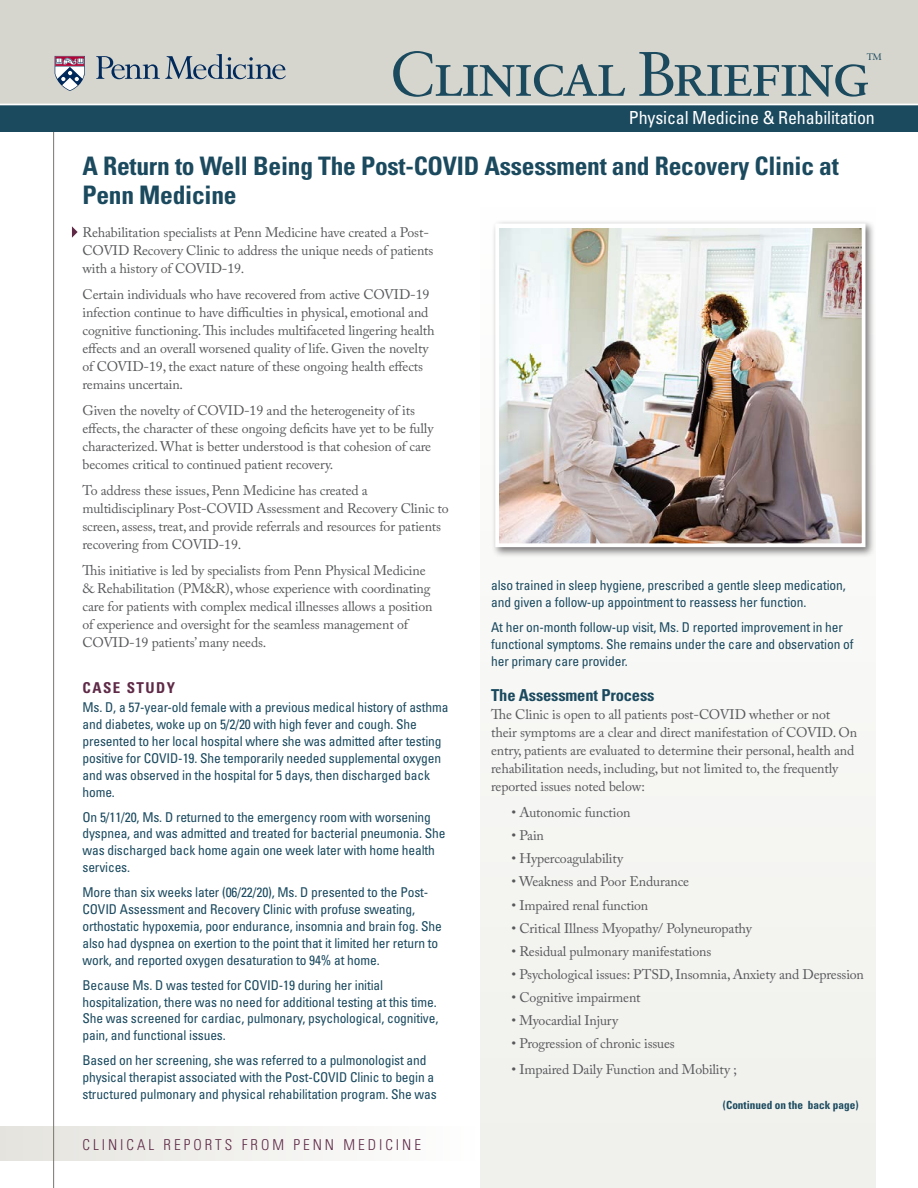
<style>
.page{position:relative;width:918px;height:1188px;background:#fff}
.page>*{position:absolute;margin:0;border:0;box-sizing:border-box;transform-origin:0 0}
.t1{font:62.85px "Sabon Roman SC";letter-spacing:-.05em;color:#1b4a5f}
.t2{font:700 condensed 25.5px/28.5px "Univers";letter-spacing:-.01em;color:#1b4a5f}
.Department_of_XXX_Di{font:condensed 18px "Univers";letter-spacing:-.01em;color:#fff}
.Subhead{font:700 condensed 16.5px "Univers";letter-spacing:-.01em;color:#1b4a5f}
.t3{font:300 condensed 15px "Univers";letter-spacing:.2em;color:#5f2a47}
.CASE_STUDY{font:700 condensed 15px "Univers";letter-spacing:.1em;color:#5f2a47}
.BodyCopy{font:13.8px/18px "Adobe Caslon Pro";letter-spacing:-.01em;color:#57585a}
.CaseStudy-BodyCopy{font:condensed 13.5px/16.8px "Univers";letter-spacing:-.01em;color:#1b4a5f}
.Continued_on{font:700 condensed 11.25px "Univers";color:#1b4a5f}
.t4{font:9.45px "Sabon Roman SC";color:#1b4a5f}
</style>
<div class="page">
<div style="left:0;top:1126px;width:476px;height:35px;background:linear-gradient(to right,#e4e3dd,#fefefe)"></div>
<hr style="left:53px;top:132px;width:1px;height:1056px;background:#79766e">
<div style="left:0;top:0;width:918px;height:124px;background:#d7d6ce"></div>
<svg style="left:96px;top:54px;width:190px;height:25px"></svg>
<svg style="left:55px;top:56px;width:30px;height:35px"></svg>
<div style="left:0;top:104px;width:918px;height:28px;background:#1b4a5f"></div>
<hr style="left:0;top:104px;width:918px;height:1px;background:#fff">
<div style="left:481px;top:207px;width:395px;height:981px;background:#f0f0ec"></div>
<svg style="left:72px;top:226px;width:6px;height:12px"></svg>
<div style="left:492px;top:220px;width:384px;height:337px;background:#231f20;opacity:.6"></div>
<img style="left:500px;top:229px;width:361px;height:313px">
<div style="left:495px;top:224px;width:371px;height:323px;border:4px solid #fff"></div>
<h1 class="t1" style="left:390px;top:37px;width:482px">Clinical Briefing</h1>
<p class="t4" style="left:867px;top:51px;width:17px">TM</p>
<p class="Department_of_XXX_Di" style="left:629px;top:107px;width:248px">Physical Medicine &amp; Rehabilitation</p>
<p class="t2" style="left:82px;top:152px;width:758px">A Return to Well Being The Post-COVID Assessment and Recovery Clinic at<br>Penn Medicine</p>
<p class="BodyCopy" style="left:82px;top:223px;width:352px">Rehabilitation specialists at Penn Medicine have created a Post-<br>COVID Recovery Clinic to address the unique needs of patients with a history of COVID-19.</p>
<p class="BodyCopy" style="left:82px;top:285px;width:354px">Certain individuals who have recovered from active COVID-19 infection continue to have difficulties in physical, emotional and cognitive functioning. This includes multifaceted lingering health effects and an overall worsened quality of life. Given the novelty of COVID-19, the exact nature of these ongoing health effects remains uncertain.</p>
<p class="BodyCopy" style="left:82px;top:401px;width:353px">Given the novelty of COVID-19 and the heterogeneity of its effects, the character of these ongoing deficits have yet to be fully characterized. What is better understood is that cohesion of care becomes critical to continued patient recovery.</p>
<p class="BodyCopy" style="left:82px;top:481px;width:368px">To address these issues, Penn Medicine has created a multidisciplinary Post-COVID Assessment and Recovery Clinic to screen, assess, treat, and provide referrals and resources for patients recovering from COVID-19.</p>
<p class="BodyCopy" style="left:82px;top:561px;width:351px">This initiative is led by specialists from Penn Physical Medicine &amp; Rehabilitation (PM&amp;R), whose experience with coordinating care for patients with complex medical illnesses allows a position of experience and oversight for the seamless management of COVID-19 patients’ many needs.</p>
<p class="CASE_STUDY" style="left:82px;top:678px;width:94px">CASE STUDY</p>
<p class="CaseStudy-BodyCopy" style="left:82px;top:699px;width:367px">Ms. D, a 57-year-old female with a previous medical history of asthma and diabetes, woke up on 5/2/20 with high fever and cough. She presented to her local hospital where she was admitted after testing positive for COVID-19. She temporarily needed supplemental oxygen and was observed in the hospital for 5 days, then discharged back home.</p>
<p class="CaseStudy-BodyCopy" style="left:82px;top:808px;width:365px">On 5/11/20, Ms. D returned to the emergency room with worsening dyspnea, and was admitted and treated for bacterial pneumonia. She was discharged back home again one week later with home health services.</p>
<p class="CaseStudy-BodyCopy" style="left:82px;top:884px;width:361px">More than six weeks later (06/22/20), Ms. D presented to the Post-COVID Assessment and Recovery Clinic with profuse sweating, orthostatic hypoxemia, poor endurance, insomnia and brain fog. She also had dyspnea on exertion to the point that it limited her return to work, and reported oxygen desaturation to 94% at home.</p>
<p class="CaseStudy-BodyCopy" style="left:82px;top:976px;width:357px">Because Ms. D was tested for COVID-19 during her initial hospitalization, there was no need for additional testing at this time.<br>She was screened for cardiac, pulmonary, psychological, cognitive, pain, and functional issues.</p>
<p class="CaseStudy-BodyCopy" style="left:82px;top:1052px;width:356px">Based on her screening, she was referred to a pulmonologist and physical therapist associated with the Post-COVID Clinic to begin a structured pulmonary and physical rehabilitation program. She was</p>
<p class="t3" style="left:82px;top:1135px;width:340px">CLINICAL REPORTS FROM PENN MEDICINE</p>
<p class="CaseStudy-BodyCopy" style="left:491px;top:577px;width:356px">also trained in sleep hygiene, prescribed a gentle sleep medication, and given a follow-up appointment to reassess her function.</p>
<p class="CaseStudy-BodyCopy" style="left:491px;top:618px;width:364px">At her on-month follow-up visit, Ms. D reported improvement in her functional symptoms. She remains under the care and observation of her primary care provider.</p>
<p class="Subhead" style="left:491px;top:685px;width:165px">The Assessment Process</p>
<p class="BodyCopy" style="left:491px;top:705px;width:367px">The Clinic is open to all patients post-COVID whether or not their symptoms are a clear and direct manifestation of COVID. On entry, patients are evaluated to determine their personal, health and rehabilitation needs, including, but not limited to, the frequently reported issues noted below:</p>
<p class="BodyCopy" style="left:511px;top:803px;width:121px">• Autonomic function</p>
<p class="BodyCopy" style="left:511px;top:826px;width:34px">• Pain</p>
<p class="BodyCopy" style="left:511px;top:850px;width:113px">• Hypercoagulability</p>
<p class="BodyCopy" style="left:511px;top:873px;width:179px">• Weakness and Poor Endurance</p>
<p class="BodyCopy" style="left:511px;top:896px;width:138px">• Impaired renal function</p>
<p class="BodyCopy" style="left:511px;top:919px;width:242px">• Critical Illness Myopathy/ Polyneuropathy</p>
<p class="BodyCopy" style="left:511px;top:942px;width:201px">• Residual pulmonary manifestations</p>
<p class="BodyCopy" style="left:511px;top:965px;width:354px">• Psychological issues: PTSD, Insomnia, Anxiety and Depression</p>
<p class="BodyCopy" style="left:511px;top:988px;width:131px">• Cognitive impairment</p>
<p class="BodyCopy" style="left:511px;top:1011px;width:108px">• Myocardial Injury</p>
<p class="BodyCopy" style="left:511px;top:1034px;width:165px">• Progression of chronic issues</p>
<p class="BodyCopy" style="left:511px;top:1060px;width:227px">• Impaired Daily Function and Mobility ;</p>
<p class="Continued_on" style="left:723px;top:1098px;width:137px">(Continued on the back page)</p>
</div>
